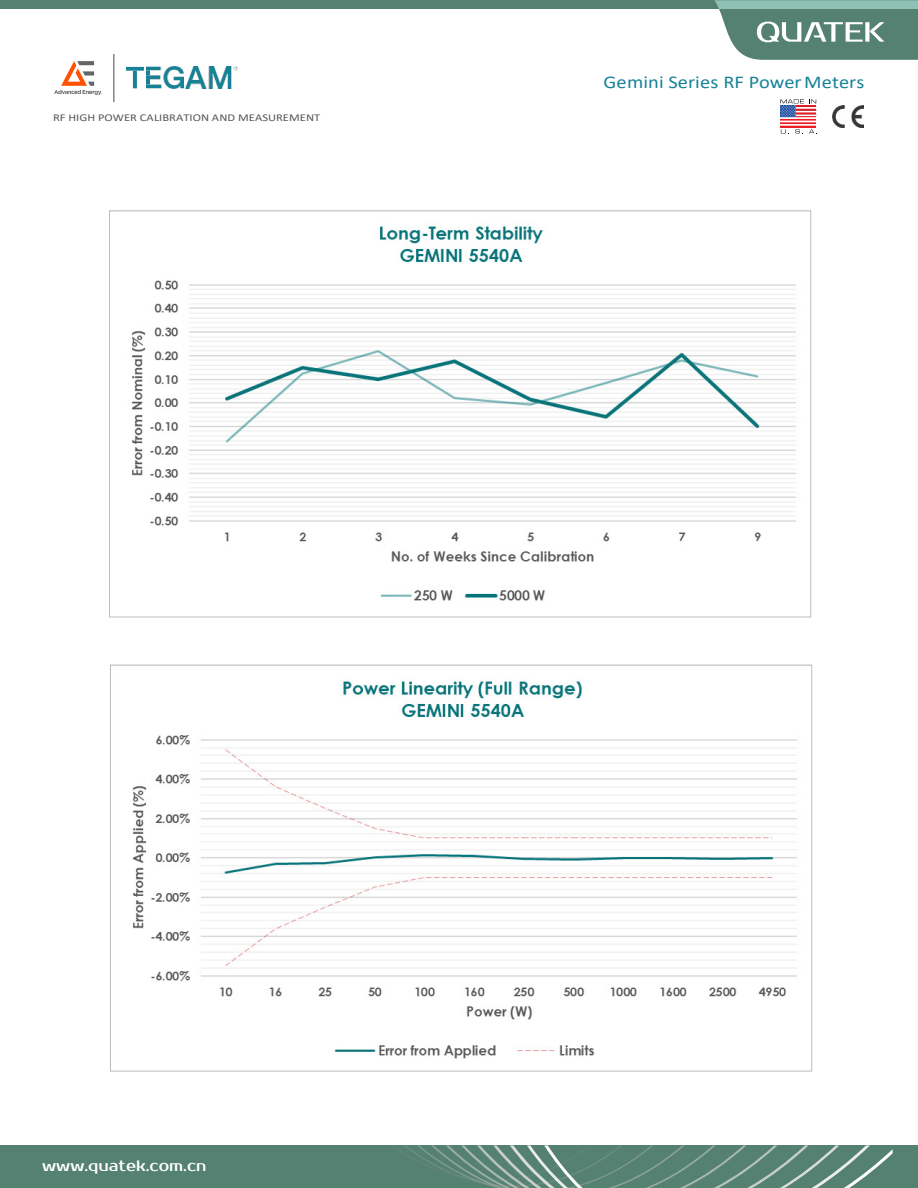
<style>
.page{position:relative;width:918px;height:1188px;background:#fff}
.page>*{position:absolute;margin:0;border:0;box-sizing:border-box;transform-origin:0 0}
.t1{font:18px "Calibri";letter-spacing:.005em;color:#178296;scale:1.13 1}
.t2{font:15px "Prosto";color:#fff}
.t3{font:10.5px "Calibri";color:#54565a;scale:1.2 1}
</style>
<div class="page">
<hr style="left:113px;top:54px;width:1px;height:48px;background:#54565a">
<img style="left:147px;top:66px;width:36px;height:23px">
<svg style="left:133px;top:71px;width:4px;height:17px"></svg>
<svg style="left:126px;top:67px;width:18px;height:4px"></svg>
<img style="left:186px;top:67px;width:51px;height:21px">
<svg style="left:54px;top:61px;width:48px;height:34px"></svg>
<svg style="left:780px;top:99px;width:36px;height:4px"></svg>
<img style="left:833px;top:105px;width:31px;height:23px">
<div style="left:780px;top:105px;width:36px;height:22px;background:linear-gradient(to right,#ed1c24,#ed1c24)"></div>
<img style="left:780px;top:105px;width:36px;height:12px">
<hr style="left:780px;top:124px;width:37px;height:2px;background:#fff">
<hr style="left:780px;top:121px;width:37px;height:1px;background:#fff">
<hr style="left:780px;top:117px;width:37px;height:2px;background:#fff">
<svg style="left:781px;top:129px;width:8px;height:5px"></svg>
<svg style="left:795px;top:129px;width:8px;height:5px"></svg>
<svg style="left:809px;top:129px;width:8px;height:5px"></svg>
<img style="left:132px;top:226px;width:664px;height:375px">
<img style="left:133px;top:681px;width:664px;height:378px">
<div style="left:0;top:0;width:918px;height:9px;background:#558173"></div>
<svg style="left:714px;top:0;width:204px;height:60px;background:#779d91"></svg>
<div style="left:0;top:1145px;width:918px;height:43px;background:#558173"></div>
<svg style="left:393px;top:1145px;width:500px;height:43px"></svg>
<p class="t3" style="left:53px;top:110px;width:224px">RF HIGH POWER CALIBRATION AND MEASUREMENT</p>
<h1 class="t1" style="left:604px;top:70px;width:232px">Gemini Series RF PowerMeters</h1>
<h2 class="t2" style="left:42px;top:1157px;width:166px">www.quatek.com.cn</h2>
</div>
